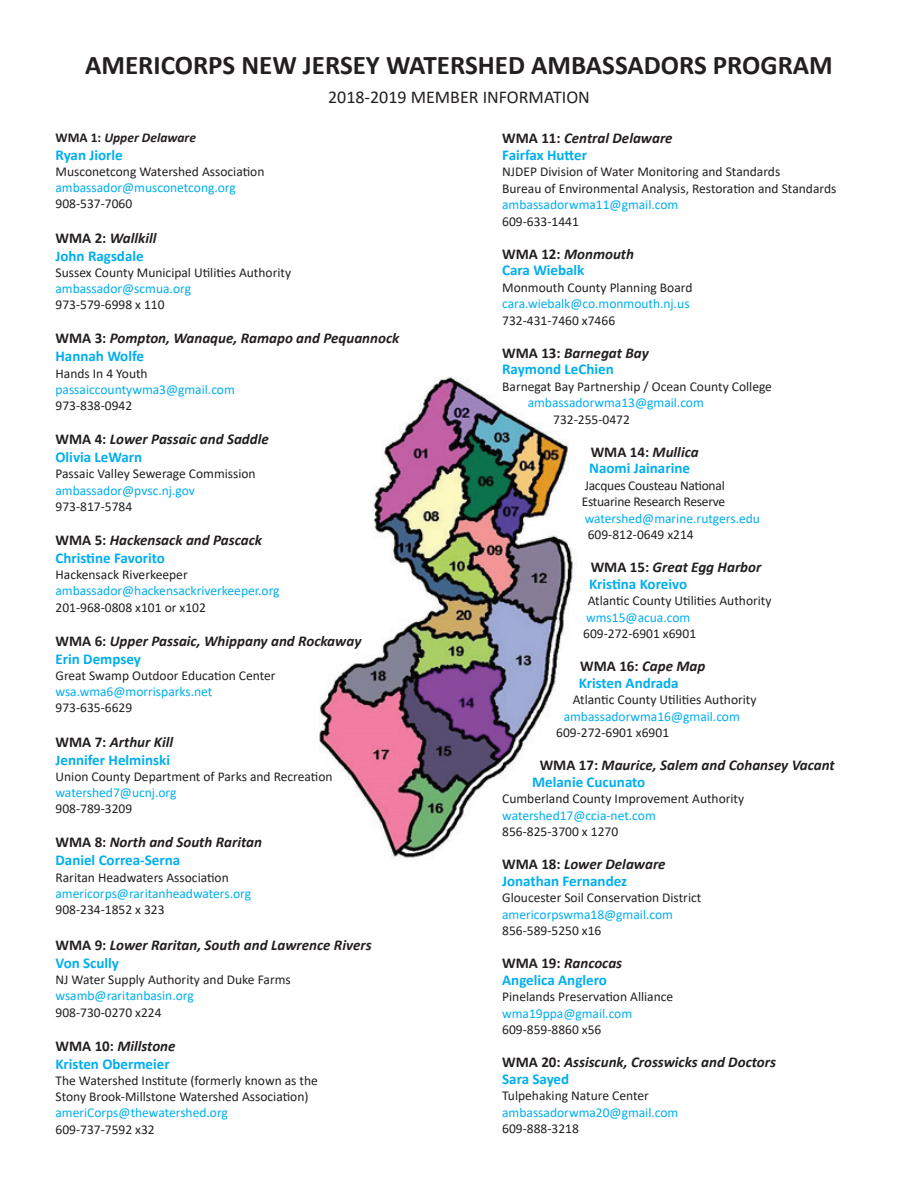
<style>
.page{position:relative;width:918px;height:1188px;background:#fff}
.page>*{position:absolute;margin:0;border:0;box-sizing:border-box;transform-origin:0 0}
.t1{font:700 27px "Calibri";color:#231f20}
.t2{font:18px "Calibri";color:#231f20}
.wma{font:italic 700 15px "Calibri";color:#231f20}
.Name{font:700 15px "Calibri";color:#00aeef}
.Paragraph_Style_2{font:13.5px/16.2px "Calibri";color:#231f20}
.email{font:13.5px "Calibri";color:#00aeef}
.Paragraph_Style_2-2{font:13.5px/16.5px "Calibri";letter-spacing:-.02em;color:#231f20}
.wma-2{font:italic 700 13.5px "Calibri";color:#231f20}
.email-2{font:13.5px "Calibri";color:#231f20}
.s1{font-style:normal}
</style>
<div class="page">
<img style="left:319px;top:377px;width:258px;height:482px">
<p class="t1" style="left:85px;top:46px;width:749px">AMERICORPS NEW JERSEY WATERSHED AMBASSADORS PROGRAM</p>
<p class="t2" style="left:328px;top:84px;width:263px">2018-2019 MEMBER INFORMATION</p>
<p class="wma-2" style="left:56px;top:128px;width:142px"><span class="s1">WMA 1:</span> Upper Delaware</p>
<p class="Name" style="left:56px;top:144px;width:69px">Ryan Jiorle</p>
<p class="Paragraph_Style_2" style="left:56px;top:163px;width:210px">Musconetcong Watershed Association</p>
<p class="email" style="left:56px;top:178px;width:182px">ambassador@musconetcong.org</p>
<p class="Paragraph_Style_2" style="left:56px;top:196px;width:78px">908-537-7060</p>
<p class="wma" style="left:56px;top:227px;width:102px"><span class="s1">WMA 2:</span> Wallkill</p>
<p class="Name" style="left:56px;top:245px;width:90px">John Ragsdale</p>
<p class="Paragraph_Style_2" style="left:56px;top:264px;width:237px">Sussex County Municipal Utilities Authority</p>
<p class="email" style="left:56px;top:279px;width:137px">ambassador@scmua.org</p>
<p class="Paragraph_Style_2" style="left:56px;top:296px;width:111px">973-579-6998 x 110</p>
<p class="wma" style="left:56px;top:328px;width:345px"><span class="s1">WMA 3:</span> Pompton, Wanaque, Ramapo and Pequannock</p>
<p class="Name" style="left:56px;top:346px;width:90px">Hannah Wolfe</p>
<p class="Paragraph_Style_2" style="left:56px;top:365px;width:94px">Hands In 4 Youth</p>
<p class="email" style="left:56px;top:380px;width:181px">passaiccountywma3@gmail.com</p>
<p class="Paragraph_Style_2" style="left:56px;top:397px;width:78px">973-838-0942</p>
<p class="wma" style="left:56px;top:429px;width:215px"><span class="s1">WMA 4:</span> Lower Passaic and Saddle</p>
<p class="Name" style="left:56px;top:447px;width:88px">Olivia LeWarn</p>
<p class="Paragraph_Style_2" style="left:56px;top:466px;width:202px">Passaic Valley Sewerage Commission</p>
<p class="email" style="left:56px;top:481px;width:141px">ambassador@pvsc.nj.gov</p>
<p class="Paragraph_Style_2" style="left:56px;top:498px;width:78px">973-817-5784</p>
<p class="wma" style="left:56px;top:530px;width:208px"><span class="s1">WMA 5:</span> Hackensack and Pascack</p>
<p class="Name" style="left:56px;top:548px;width:111px">Christine Favorito</p>
<p class="Paragraph_Style_2" style="left:56px;top:566px;width:134px">Hackensack Riverkeeper</p>
<p class="email" style="left:56px;top:582px;width:226px">ambassador@hackensackriverkeeper.org</p>
<p class="Paragraph_Style_2" style="left:56px;top:599px;width:152px">201-968-0808 x101 or x102</p>
<p class="wma" style="left:56px;top:630px;width:307px"><span class="s1">WMA 6:</span> Upper Passaic, Whippany and Rockaway</p>
<p class="Name" style="left:56px;top:648px;width:87px">Erin Dempsey</p>
<p class="Paragraph_Style_2" style="left:56px;top:667px;width:222px">Great Swamp Outdoor Education Center</p>
<p class="email" style="left:56px;top:682px;width:158px">wsa.wma6@morrisparks.net</p>
<p class="Paragraph_Style_2" style="left:56px;top:700px;width:78px">973-635-6629</p>
<p class="wma" style="left:56px;top:731px;width:119px"><span class="s1">WMA 7:</span> Arthur Kill</p>
<p class="Name" style="left:56px;top:749px;width:116px">Jennifer Helminski</p>
<p class="Paragraph_Style_2" style="left:56px;top:768px;width:279px">Union County Department of Parks and Recreation</p>
<p class="email" style="left:56px;top:783px;width:123px">watershed7@ucnj.org</p>
<p class="Paragraph_Style_2" style="left:56px;top:800px;width:78px">908-789-3209</p>
<p class="wma" style="left:56px;top:832px;width:208px"><span class="s1">WMA 8:</span> North and South Raritan</p>
<p class="Name" style="left:56px;top:850px;width:126px">Daniel Correa-Serna</p>
<p class="Paragraph_Style_2" style="left:56px;top:869px;width:175px">Raritan Headwaters Association</p>
<p class="email" style="left:56px;top:884px;width:197px">americorps@raritanheadwaters.org</p>
<p class="Paragraph_Style_2" style="left:56px;top:901px;width:111px">908-234-1852 x 323</p>
<p class="wma" style="left:56px;top:934px;width:318px"><span class="s1">WMA 9:</span> Lower Raritan, South and Lawrence Rivers</p>
<p class="Name" style="left:56px;top:952px;width:65px">Von Scully</p>
<p class="Paragraph_Style_2" style="left:56px;top:971px;width:237px">NJ Water Supply Authority and Duke Farms</p>
<p class="email" style="left:56px;top:987px;width:140px">wsamb@raritanbasin.org</p>
<p class="Paragraph_Style_2" style="left:56px;top:1004px;width:108px">908-730-0270 x224</p>
<p class="wma" style="left:56px;top:1035px;width:122px"><span class="s1">WMA 10:</span> Millstone</p>
<p class="Name" style="left:56px;top:1053px;width:116px">Kristen Obermeier</p>
<p class="Paragraph_Style_2" style="left:56px;top:1072px;width:264px">The Watershed Institute (formerly known as the<br>Stony Brook-Millstone Watershed Association)</p>
<p class="email" style="left:56px;top:1104px;width:174px">ameriCorps@thewatershed.org</p>
<p class="email-2" style="left:56px;top:1120px;width:101px">609-737-7592 x32</p>
<p class="wma" style="left:502px;top:127px;width:172px"><span class="s1">WMA 11:</span> Central Delaware</p>
<p class="Name" style="left:502px;top:144px;width:86px">Fairfax Hutter</p>
<p class="Paragraph_Style_2" style="left:502px;top:163px;width:280px">NJDEP Division of Water Monitoring and Standards</p>
<p class="Paragraph_Style_2" style="left:502px;top:180px;width:336px">Bureau of Environmental Analysis, Restoration and Standards</p>
<p class="email" style="left:502px;top:195px;width:178px">ambassadorwma11@gmail.com</p>
<p class="Paragraph_Style_2" style="left:502px;top:213px;width:78px">609-633-1441</p>
<p class="wma" style="left:502px;top:243px;width:133px"><span class="s1">WMA 12:</span> Monmouth</p>
<p class="Name" style="left:502px;top:259px;width:84px">Cara Wiebalk</p>
<p class="Paragraph_Style_2" style="left:502px;top:279px;width:192px">Monmouth County Planning Board</p>
<p class="email" style="left:502px;top:294px;width:189px">cara.wiebalk@co.monmouth.nj.us</p>
<p class="Paragraph_Style_2" style="left:502px;top:312px;width:114px">732-431-7460 x7466</p>
<p class="wma" style="left:502px;top:342px;width:148px"><span class="s1">WMA 13:</span> Barnegat Bay</p>
<p class="Name" style="left:502px;top:358px;width:113px">Raymond LeChien</p>
<p class="Paragraph_Style_2" style="left:502px;top:378px;width:271px">Barnegat Bay Partnership / Ocean County College</p>
<p class="email" style="left:528px;top:393px;width:178px">ambassadorwma13@gmail.com</p>
<p class="Paragraph_Style_2" style="left:553px;top:411px;width:78px">732-255-0472</p>
<p class="wma" style="left:591px;top:441px;width:109px"><span class="s1">WMA 14:</span> Mullica</p>
<p class="Name" style="left:589px;top:457px;width:102px">Naomi Jainarine</p>
<p class="Paragraph_Style_2-2" style="left:582px;top:476px;width:145px">Jacques Cousteau National<br>Estuarine Research Reserve</p>
<p class="email" style="left:585px;top:509px;width:177px">watershed@marine.rutgers.edu</p>
<p class="Paragraph_Style_2" style="left:588px;top:526px;width:108px">609-812-0649 x214</p>
<p class="wma" style="left:591px;top:556px;width:172px"><span class="s1">WMA 15:</span> Great Egg Harbor</p>
<p class="Name" style="left:589px;top:573px;width:99px">Kristina Koreivo</p>
<p class="Paragraph_Style_2" style="left:588px;top:592px;width:185px">Atlantic County Utilities Authority</p>
<p class="email" style="left:586px;top:608px;width:106px">wms15@acua.com</p>
<p class="Paragraph_Style_2" style="left:583px;top:625px;width:114px">609-272-6901 x6901</p>
<p class="wma" style="left:580px;top:655px;width:127px"><span class="s1">WMA 16:</span> Cape Map</p>
<p class="Name" style="left:579px;top:672px;width:101px">Kristen Andrada</p>
<p class="Paragraph_Style_2" style="left:573px;top:691px;width:185px">Atlantic County Utilities Authority</p>
<p class="email" style="left:564px;top:707px;width:178px">ambassadorwma16@gmail.com</p>
<p class="Paragraph_Style_2" style="left:556px;top:724px;width:114px">609-272-6901 x6901</p>
<p class="wma" style="left:540px;top:754px;width:297px"><span class="s1">WMA 17:</span> Maurice, Salem and Cohansey Vacant</p>
<p class="Name" style="left:532px;top:771px;width:115px">Melanie Cucunato</p>
<p class="Paragraph_Style_2" style="left:502px;top:790px;width:244px">Cumberland County Improvement Authority</p>
<p class="email" style="left:502px;top:806px;width:155px">watershed17@ccia-net.com</p>
<p class="Paragraph_Style_2" style="left:502px;top:823px;width:118px">856-825-3700 x 1270</p>
<p class="wma" style="left:502px;top:853px;width:165px"><span class="s1">WMA 18:</span> Lower Delaware</p>
<p class="Name" style="left:502px;top:870px;width:126px">Jonathan Fernandez</p>
<p class="Paragraph_Style_2" style="left:502px;top:889px;width:201px">Gloucester Soil Conservation District</p>
<p class="email" style="left:502px;top:905px;width:172px">americorpswma18@gmail.com</p>
<p class="Paragraph_Style_2" style="left:502px;top:922px;width:101px">856-589-5250 x16</p>
<p class="wma" style="left:502px;top:952px;width:122px"><span class="s1">WMA 19:</span> Rancocas</p>
<p class="Name" style="left:502px;top:969px;width:106px">Angelica Anglero</p>
<p class="Paragraph_Style_2" style="left:502px;top:988px;width:173px">Pinelands Preservation Alliance</p>
<p class="email" style="left:502px;top:1004px;width:132px">wma19ppa@gmail.com</p>
<p class="Paragraph_Style_2" style="left:502px;top:1021px;width:101px">609-859-8860 x56</p>
<p class="wma" style="left:502px;top:1051px;width:275px"><span class="s1">WMA 20:</span> Assiscunk, Crosswicks and Doctors</p>
<p class="Name" style="left:502px;top:1068px;width:69px">Sara Sayed</p>
<p class="Paragraph_Style_2" style="left:502px;top:1087px;width:148px">Tulpehaking Nature Center</p>
<p class="email" style="left:502px;top:1103px;width:178px">ambassadorwma20@gmail.com</p>
<p class="Paragraph_Style_2" style="left:502px;top:1120px;width:78px">609-888-3218</p>
</div>
